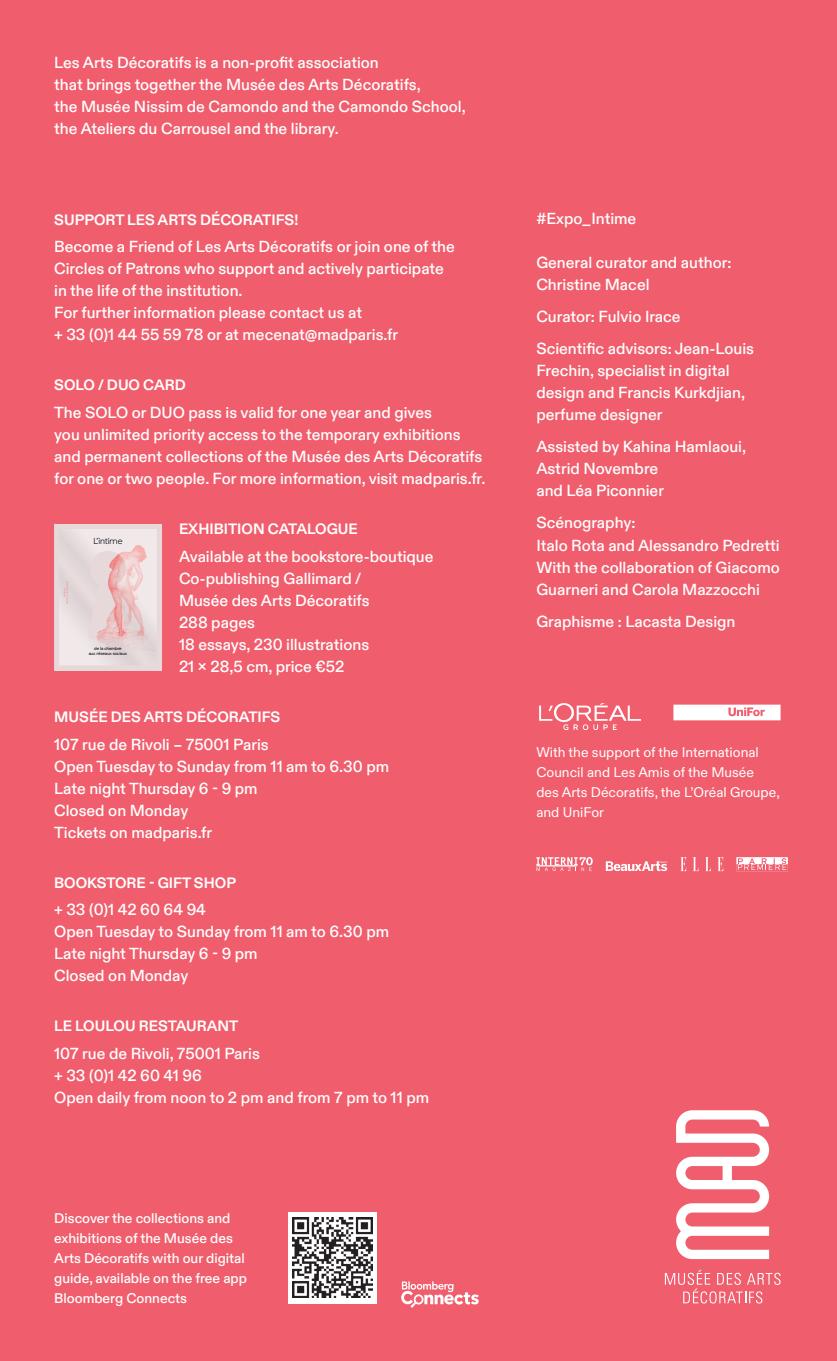
<style>
.page{position:relative;width:837px;height:1361px;background:#fff}
.page>*{position:absolute;margin:0;border:0;box-sizing:border-box;transform-origin:0 0}
.t1{font:500 16px/22px "ABC Diatype";color:#fff}
.t2{font:700 15px "ABC Diatype";color:#fff}
.t3{font:500 14px/20px "ABC Diatype";color:#fff}
.t4{font:14px/20px "ABC Diatype";color:#fff}
.t5{font:300 8.8px "GT Haptik";letter-spacing:-.015em;color:#00030c}
.t6{font:4.4px/4.4px "GT Haptik";letter-spacing:-.015em;color:#00030c;text-align:center}
</style>
<div class="page">
<div style="left:0;top:0;width:837px;height:1360px;background:#f05e6d"></div>
<div style="left:288px;top:1212px;width:89px;height:91px;background:#fff"></div>
<img style="left:292px;top:1217px;width:80px;height:80px">
<img style="left:401px;top:1281px;width:78px;height:27px">
<svg style="left:676px;top:1110px;width:93px;height:148px"></svg>
<svg style="left:665px;top:1269px;width:115px;height:34px"></svg>
<div style="left:54px;top:523px;width:108px;height:147px;background:#e7d9da"></div>
<svg style="left:59px;top:529px;width:98px;height:136px"></svg>
<img style="left:540px;top:703px;width:100px;height:26px">
<svg style="left:673px;top:704px;width:107px;height:16px;background:#fce8ea"></svg>
<svg style="left:605px;top:861px;width:62px;height:10px"></svg>
<svg style="left:736px;top:857px;width:51px;height:14px"></svg>
<svg style="left:536px;top:857px;width:56px;height:14px"></svg>
<svg style="left:693px;top:857px;width:5px;height:14px"></svg>
<svg style="left:705px;top:857px;width:6px;height:14px"></svg>
<svg style="left:680px;top:857px;width:6px;height:14px"></svg>
<svg style="left:717px;top:857px;width:6px;height:14px"></svg>
<p class="t1" style="left:54px;top:52px;width:413px">Les Arts Décoratifs is a non-profit association<br>that brings together the Musée des Arts Décoratifs,<br>the Musée Nissim de Camondo and the Camondo School, the Ateliers du Carrousel and the library.</p>
<p class="t2" style="left:54px;top:210px;width:245px">SUPPORT LES ARTS DÉCORATIFS!</p>
<p class="t1" style="left:54px;top:236px;width:402px">Become a Friend of Les Arts Décoratifs or join one of the Circles of Patrons who support and actively participate in the life of the institution.<br>For further information please contact us at<br>+ 33 (0)1 44 55 59 78 or at mecenat@madparis.fr</p>
<p class="t2" style="left:54px;top:376px;width:133px">SOLO / DUO CARD</p>
<p class="t1" style="left:54px;top:402px;width:432px">The SOLO or DUO pass is valid for one year and gives<br>you unlimited priority access to the temporary exhibitions and permanent collections of the Musée des Arts Décoratifs for one or two people. For more information, visit madparis.fr.</p>
<p class="t2" style="left:179px;top:520px;width:180px">EXHIBITION CATALOGUE</p>
<p class="t1" style="left:179px;top:545px;width:256px">Available at the bookstore-boutique<br>Co-publishing Gallimard /<br>Musée des Arts Décoratifs<br>288 pages<br>18 essays, 230 illustrations<br>21 x 28,5 cm, price €52</p>
<p class="t2" style="left:54px;top:707px;width:228px">MUSÉE DES ARTS DÉCORATIFS</p>
<p class="t1" style="left:54px;top:733px;width:336px">107 rue de Rivoli – 75001 Paris<br>Open Tuesday to Sunday from 11 am to 6.30 pm<br>Late night Thursday 6 - 9 pm<br>Closed on Monday<br>Tickets on madparis.fr</p>
<p class="t2" style="left:54px;top:873px;width:183px">BOOKSTORE - GIFT SHOP</p>
<p class="t1" style="left:54px;top:899px;width:336px">+ 33 (0)1 42 60 64 94<br>Open Tuesday to Sunday from 11 am to 6.30 pm<br>Late night Thursday 6 - 9 pm<br>Closed on Monday</p>
<p class="t2" style="left:54px;top:1017px;width:186px">LE LOULOU RESTAURANT</p>
<p class="t1" style="left:54px;top:1042px;width:376px">107 rue de Rivoli, 75001 Paris<br>+ 33 (0)1 42 60 41 96<br>Open daily from noon to 2 pm and from 7 pm to 11 pm</p>
<p class="t5" style="left:93px;top:535px;width:31px">L’intime</p>
<p class="t6" style="left:89px;top:646px;width:40px">de la chambre<br>aux réseaux sociaux</p>
<p class="t3" style="left:54px;top:1208px;width:194px">Discover the collections and exhibitions of the Musée des<br>Arts Décoratifs with our digital guide, available on the free app<br>Bloomberg Connects</p>
<p class="t1" style="left:536px;top:208px;width:101px">#Expo_Intime</p>
<p class="t1" style="left:536px;top:252px;width:197px">General curator and author:<br>Christine Macel</p>
<p class="t1" style="left:536px;top:301px;width:219px;line-height:32px">Curator: Fulvio Irace<br>Scientific advisors: Jean-Louis</p>
<p class="t1" style="left:536px;top:360px;width:210px">Frechin, specialist in digital design and Francis Kurkdjian, perfume designer</p>
<p class="t1" style="left:536px;top:436px;width:211px">Assisted by Kahina Hamlaoui,<br>Astrid Novembre<br>and Léa Piconnier</p>
<p class="t1" style="left:536px;top:512px;width:245px">Scénography:<br>Italo Rota and Alessandro Pedretti<br>With the collaboration of Giacomo<br>Guarneri and Carola Mazzocchi</p>
<p class="t1" style="left:536px;top:610px;width:200px">Graphisme : Lacasta Design</p>
<p class="t4" style="left:536px;top:742px;width:245px">With the support of the International<br>Council and Les Amis of the Musée des Arts Décoratifs, the L’Oréal Groupe, and UniFor</p>
</div>
